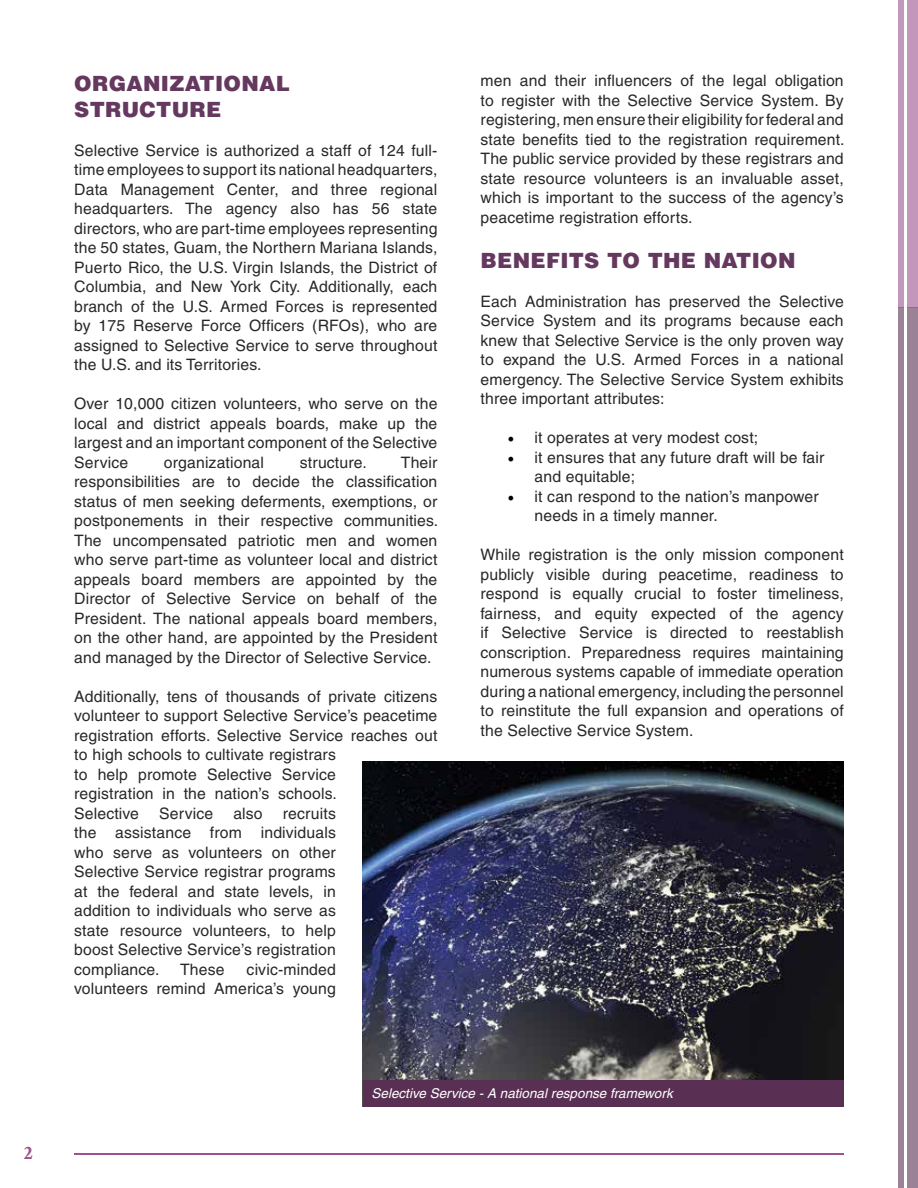
<style>
.page{position:relative;width:918px;height:1188px;background:#fff}
.page>*{position:absolute;margin:0;border:0;box-sizing:border-box;transform-origin:0 0}
.t1{font:900 21px/25.5px "Helvetica";color:#65385f}
.t2{font:700 19.5px "Crimson Text";color:#9c528e}
.t3{font:15.75px/19.5px "Helvetica";letter-spacing:.01em;color:#292829;text-align:justify}
.t4{font:italic 13.5px "Helvetica";color:#fff}
.s1{font-family:"Minion Pro";font-size:18px;color:#000}
</style>
<div class="page">
<hr style="left:74px;top:1153px;width:770px;height:2px;background:#9c528e">
<div style="left:907px;top:307px;width:11px;height:881px;background:#9b8297"></div>
<div style="left:898px;top:307px;width:5px;height:881px;background:#9b8297"></div>
<div style="left:907px;top:0;width:11px;height:307px;background:#c397bb"></div>
<div style="left:898px;top:0;width:5px;height:307px;background:#c397bb"></div>
<img style="left:363px;top:762px;width:481px;height:318px">
<div style="left:363px;top:1080px;width:481px;height:27px;background:#592f53"></div>
<p class="t2" style="left:24px;top:1141px;width:11px">2</p>
<h1 class="t1" style="left:74px;top:70px;width:33px">ORGANIZATIONAL<br>STRUCTURE</h1>
<p class="t3" style="left:74px;top:141px;width:365px">Selective Service is authorized a staff of 124 full&shy;time employees to support its national headquarters, Data Management Center, and three regional headquarters. The agency also has 56 state directors, who are part-time employees representing the 50 states, Guam, the Northern Mariana Islands, Puerto Rico, the U.S. Virgin Islands, the District of Columbia, and New York City. Additionally, each branch of the U.S. Armed Forces is represented by 175 Reserve Force Officers (RFOs), who are assigned to Selective Service to serve throughout the U.S. and its Territories.</p>
<p class="t3" style="left:74px;top:394px;width:365px">Over 10,000 citizen volunteers, who serve on the local and district appeals boards, make up the largest and an important component of the Selective Service</p>
<p class="t3" style="left:74px;top:453px;width:366px;text-indent:327px">Their responsibilities are to decide the classification status of men seeking deferments, exemptions, or postponements in their respective communities.<br>The uncompensated patriotic men and women who serve part-time as volunteer local and district appeals board members are appointed by the Director of Selective Service on behalf of the President. The national appeals board members, on the other hand, are appointed by the President and managed by the Director of Selective Service.</p>
<p class="t3" style="left:74px;top:686px;width:365px;text-align:left">Additionally, tens of thousands of private citizens volunteer to support Selective Service’s peacetime registration efforts. Selective Service reaches out to high schools to cultivate registrars<br>to help promote Selective Service<br>registration in the nation’s schools.<br>Selective</p>
<p class="t3" style="left:164px;top:453px;width:102px">organizational</p>
<p class="t3" style="left:300px;top:453px;width:69px">structure.</p>
<p class="t3" style="left:159px;top:803px;width:55px">Service</p>
<p class="t3" style="left:233px;top:803px;width:31px">also</p>
<p class="t3" style="left:74px;top:803px;width:263px;text-indent:209px">recruits the assistance from individuals who serve as volunteers on other Selective Service registrar programs at the federal and state levels, in addition to individuals who serve as state resource volunteers, to help boost Selective Service’s registration compliance.</p>
<p class="t3" style="left:74px;top:959px;width:263px;text-align:right">civic-minded<br>volunteers remind America’s young</p>
<p class="t3" style="left:180px;top:959px;width:46px">These</p>
<p class="t3" style="left:481px;top:71px;width:366px">men and their influencers of the legal obligation to register with the Selective Service System. By registering, men ensure their eligibility for federal and state benefits tied to the registration requirement.<br>The public service provided by these registrars and state resource volunteers is an invaluable asset, which is important to the success of the agency’s peacetime registration efforts.</p>
<h1 class="t1" style="left:481px;top:247px;width:33px">BENE</h1>
<h1 class="t1" style="left:546px;top:247px;width:119px">FITS TO THE</h1>
<h1 class="t1" style="left:704px;top:247px;width:16px">NATION</h1>
<p class="t3" style="left:481px;top:292px;width:365px">Each Administration has preserved the Selective Service System and its programs because each knew that Selective Service is the only proven way to expand the U.S. Armed Forces in a national emergency. The Selective Service System exhibits three important attributes:</p>
<p class="t3" style="left:508px;top:428px;width:252px"><span class="s1">•</span> it operates at very modest cost;</p>
<p class="t3" style="left:535px;top:448px;width:291px;text-indent:-27px"><span class="s1">•</span> it ensures that any future draft will be fair and equitable;</p>
<p class="t3" style="left:535px;top:487px;width:286px;text-indent:-27px"><span class="s1">•</span> it can respond to the nation’s manpower needs in a timely manner.</p>
<p class="t3" style="left:481px;top:545px;width:365px">While registration is the only mission component publicly visible during peacetime, readiness to respond is equally crucial to foster timeliness, fairness, and equity expected of the agency if Selective Service is directed to reestablish conscription. Preparedness requires maintaining numerous systems capable of immediate operation during a national emergency, including the personnel to reinstitute the full expansion and operations of the Selective Service System.</p>
<p class="t4" style="left:372px;top:1086px;width:303px">Selective Service - A national response framework</p>
</div>
